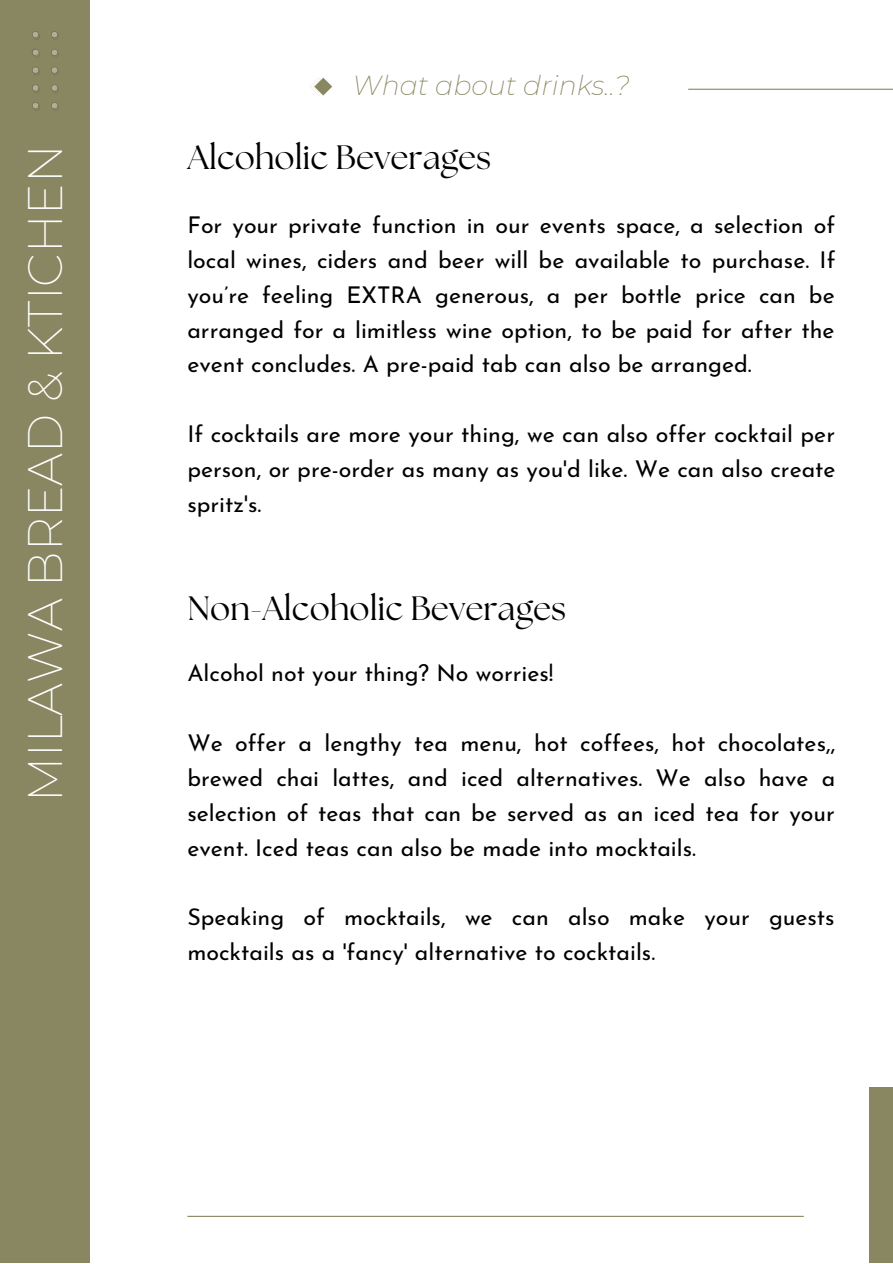
<style>
.page{position:relative;width:893px;height:1264px;background:#fff}
.page>*{position:absolute;margin:0;border:0;box-sizing:border-box;transform-origin:0 0}
.t1{font:200 47.25px "Montserrat";color:#fff}
.t2{font:33.75px "The Seasons";color:#000}
.t3{font:italic 200 26.85px "Montserrat";color:#898762}
.t4{font:23.1px/34.8px "Josefin Sans";color:#000;text-align:justify}
</style>
<div class="page">
<div style="left:0;top:0;width:89px;height:1262px;background:#898762"></div>
<svg style="left:32px;top:31px;width:27px;height:80px"></svg>
<hr style="left:688px;top:89px;width:204px;height:1px;background:#898762">
<svg style="left:310px;top:78px;width:22px;height:18px"></svg>
<div style="left:869px;top:1086px;width:23px;height:176px;background:#898762"></div>
<hr style="left:187px;top:1215px;width:616px;height:1px;background:#898762">
<h1 class="t1" style="left:16px;top:802px;width:659px;rotate:-90deg">MILAWA BREAD &amp; KTICHEN</h1>
<p class="t3" style="left:352px;top:69px;width:279px">What about drinks..?</p>
<h2 class="t2" style="left:187px;top:142px;width:305px">Alcoholic Beverages</h2>
<p class="t4" style="left:187px;top:210px;width:649px">For your private function in our events space, a selection of local wines, ciders and beer will be available to purchase. If you’re feeling EXTRA generous, a per bottle price can be arranged for a limitless wine option, to be paid for after the event concludes. A pre-paid tab can also be arranged.</p>
<p class="t4" style="left:187px;top:419px;width:649px">If cocktails are more your thing, we can also offer cocktail per person, or pre-order as many as you'd like. We can also create spritz's.</p>
<h2 class="t2" style="left:187px;top:593px;width:380px">Non-Alcoholic Beverages</h2>
<p class="t4" style="left:187px;top:658px;width:367px">Alcohol not your thing? No worries!</p>
<p class="t4" style="left:187px;top:727px;width:649px">We offer a lengthy tea menu, hot coffees, hot chocolates,, brewed chai lattes, and iced alternatives. We also have a selection of teas that can be served as an iced tea for your event. Iced teas can also be made into mocktails.</p>
<p class="t4" style="left:187px;top:902px;width:648px">Speaking of mocktails, we can also make your guests mocktails as a 'fancy' alternative to cocktails.</p>
</div>
